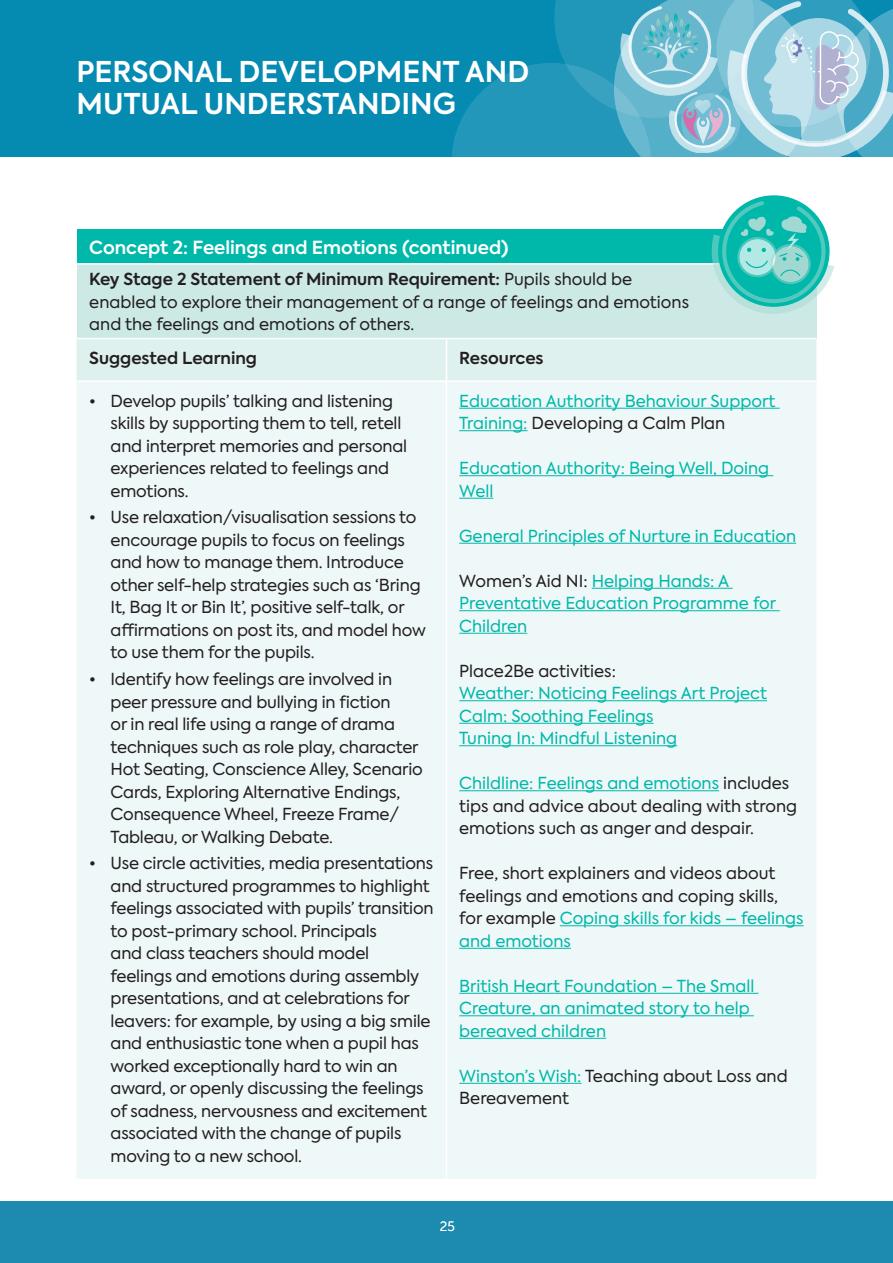
<style>
.page{position:relative;width:893px;height:1263px;background:#fff}
.page>*{position:absolute;margin:0;border:0;box-sizing:border-box;transform-origin:0 0}
.t1{font:600 28.5px/31.5px "Axiforma";color:#fff}
.t2{font:600 18px "Axiforma";color:#fff}
.Body_copy_new{font:16.5px/22.5px "Axiforma";letter-spacing:-.01em;color:#231f20}
.Body_copy_new-2{font:16.5px/22.5px "Axiforma";color:#00b8aa}
.Body_copy_new-3{font:600 16.5px "Axiforma";color:#231f20}
.t3{font:13.5px "Museo Sans 300";color:#fff}
.s1{font-weight:600}
.s2{color:#231f20}
.s3{color:#00b8aa}
</style>
<div class="page">
<div style="left:0;top:0;width:893px;height:156px;background:#058ab1"></div>
<div style="left:0;top:1201px;width:893px;height:62px;background:#1d8baf"></div>
<div style="left:77px;top:230px;width:739px;height:34px;background:#00b8aa"></div>
<div style="left:77px;top:264px;width:739px;height:75px;background:#cce9e6"></div>
<div style="left:77px;top:339px;width:739px;height:41px;background:#dff1ef"></div>
<div style="left:77px;top:382px;width:739px;height:797px;background:#eff8f8"></div>
<hr style="left:77px;top:263px;width:369px;height:2px;background:#fff">
<hr style="left:446px;top:263px;width:370px;height:2px;background:#fff">
<hr style="left:77px;top:338px;width:369px;height:1px;background:#fff">
<hr style="left:446px;top:338px;width:370px;height:1px;background:#fff">
<hr style="left:446px;top:339px;width:1px;height:41px;background:#fff">
<hr style="left:446px;top:382px;width:1px;height:797px;background:#fff">
<hr style="left:459px;top:408px;width:321px;height:1px;background:#00b8aa">
<hr style="left:459px;top:430px;width:69px;height:1px;background:#00b8aa">
<hr style="left:459px;top:475px;width:314px;height:1px;background:#00b8aa">
<hr style="left:459px;top:498px;width:34px;height:1px;background:#00b8aa">
<hr style="left:459px;top:543px;width:337px;height:1px;background:#00b8aa">
<hr style="left:592px;top:588px;width:141px;height:1px;background:#00b8aa">
<hr style="left:459px;top:610px;width:321px;height:1px;background:#00b8aa">
<hr style="left:459px;top:633px;width:68px;height:1px;background:#00b8aa">
<hr style="left:459px;top:700px;width:308px;height:1px;background:#00b8aa">
<hr style="left:459px;top:723px;width:195px;height:1px;background:#00b8aa">
<hr style="left:459px;top:745px;width:218px;height:1px;background:#00b8aa">
<hr style="left:459px;top:790px;width:260px;height:1px;background:#00b8aa">
<hr style="left:560px;top:925px;width:244px;height:1px;background:#00b8aa">
<hr style="left:459px;top:948px;width:112px;height:1px;background:#00b8aa">
<hr style="left:459px;top:993px;width:299px;height:1px;background:#00b8aa">
<hr style="left:459px;top:1015px;width:295px;height:1px;background:#00b8aa">
<hr style="left:459px;top:1038px;width:147px;height:1px;background:#00b8aa">
<hr style="left:459px;top:1083px;width:122px;height:1px;background:#00b8aa">
<svg style="left:451px;top:0;width:442px;height:314px"></svg>
<h1 class="t1" style="left:77px;top:57px;width:454px">PERSONAL DEVELOPMENT AND<br>MUTUAL UNDERSTANDING</h1>
<h2 class="t2" style="left:89px;top:235px;width:421px">Concept 2: Feelings and Emotions (continued)</h2>
<p class="Body_copy_new" style="left:89px;top:268px;width:601px"><span class="s1">Key Stage 2 Statement of Minimum Requirement:</span> Pupils should be enabled to explore their management of a range of feelings and emotions and the feelings and emotions of others.</p>
<p class="Body_copy_new-3" style="left:89px;top:347px;width:169px">Suggested Learning</p>
<p class="Body_copy_new-3" style="left:459px;top:347px;width:86px">Resources</p>
<p class="Body_copy_new" style="left:111px;top:390px;width:298px;text-indent:-21px">• Develop pupils’ talking and listening skills by supporting them to tell, retell and interpret memories and personal experiences related to feelings and emotions.</p>
<p class="Body_copy_new" style="left:111px;top:506px;width:317px;text-indent:-21px">• Use relaxation/visualisation sessions to encourage pupils to focus on feelings and how to manage them. Introduce other self-help strategies such as ‘Bring It, Bag It or Bin It’, positive self-talk, or affirmations on post its, and model how to use them for the pupils.</p>
<p class="Body_copy_new" style="left:111px;top:668px;width:314px;text-indent:-21px">• Identify how feelings are involved in peer pressure and bullying in fiction<br>or in real life using a range of drama techniques such as role play, character Hot Seating, Conscience Alley, Scenario Cards, Exploring Alternative Endings, Consequence Wheel, Freeze Frame/ Tableau, or Walking Debate.</p>
<p class="Body_copy_new" style="left:111px;top:852px;width:325px;text-indent:-21px">• Use circle activities, media presentations and structured programmes to highlight feelings associated with pupils’ transition to post-primary school. Principals<br>and class teachers should model feelings and emotions during assembly presentations, and at celebrations for leavers: for example, by using a big smile and enthusiastic tone when a pupil has worked exceptionally hard to win an award, or openly discussing the feelings of sadness, nervousness and excitement associated with the change of pupils moving to a new school.</p>
<p class="Body_copy_new-2" style="left:459px;top:390px;width:318px">Education Authority Behaviour Support<br>Training: <span class="s2">Developing a Calm Plan</span></p>
<p class="Body_copy_new-2" style="left:459px;top:457px;width:311px">Education Authority: Being Well, Doing<br>Well</p>
<p class="Body_copy_new-2" style="left:459px;top:525px;width:338px">General Principles of Nurture in Education</p>
<p class="Body_copy_new-2" style="left:459px;top:570px;width:318px"><span class="s2">Women’s Aid NI:</span> Helping Hands: A<br>Preventative Education Programme for<br>Children</p>
<p class="Body_copy_new" style="left:459px;top:660px;width:158px">Place2Be activities:</p>
<p class="Body_copy_new-2" style="left:459px;top:682px;width:309px">Weather: Noticing Feelings Art Project</p>
<p class="Body_copy_new-2" style="left:459px;top:705px;width:196px">Calm: Soothing Feelings</p>
<p class="Body_copy_new-2" style="left:459px;top:727px;width:219px">Tuning In: Mindful Listening</p>
<p class="Body_copy_new" style="left:459px;top:772px;width:339px"><span class="s3">Childline: Feelings and emotions</span> includes tips and advice about dealing with strong emotions such as anger and despair.</p>
<p class="Body_copy_new" style="left:459px;top:862px;width:346px">Free, short explainers and videos about feelings and emotions and coping skills, for example <span class="s3">Coping skills for kids – feelings and emotions</span></p>
<p class="Body_copy_new-2" style="left:459px;top:975px;width:297px">British Heart Foundation – The Small<br>Creature, an animated story to help bereaved children</p>
<p class="Body_copy_new" style="left:459px;top:1065px;width:330px"><span class="s3">Winston’s Wish:</span> Teaching about Loss and<br>Bereavement</p>
<p class="t3" style="left:440px;top:1219px;width:17px">25</p>
</div>
